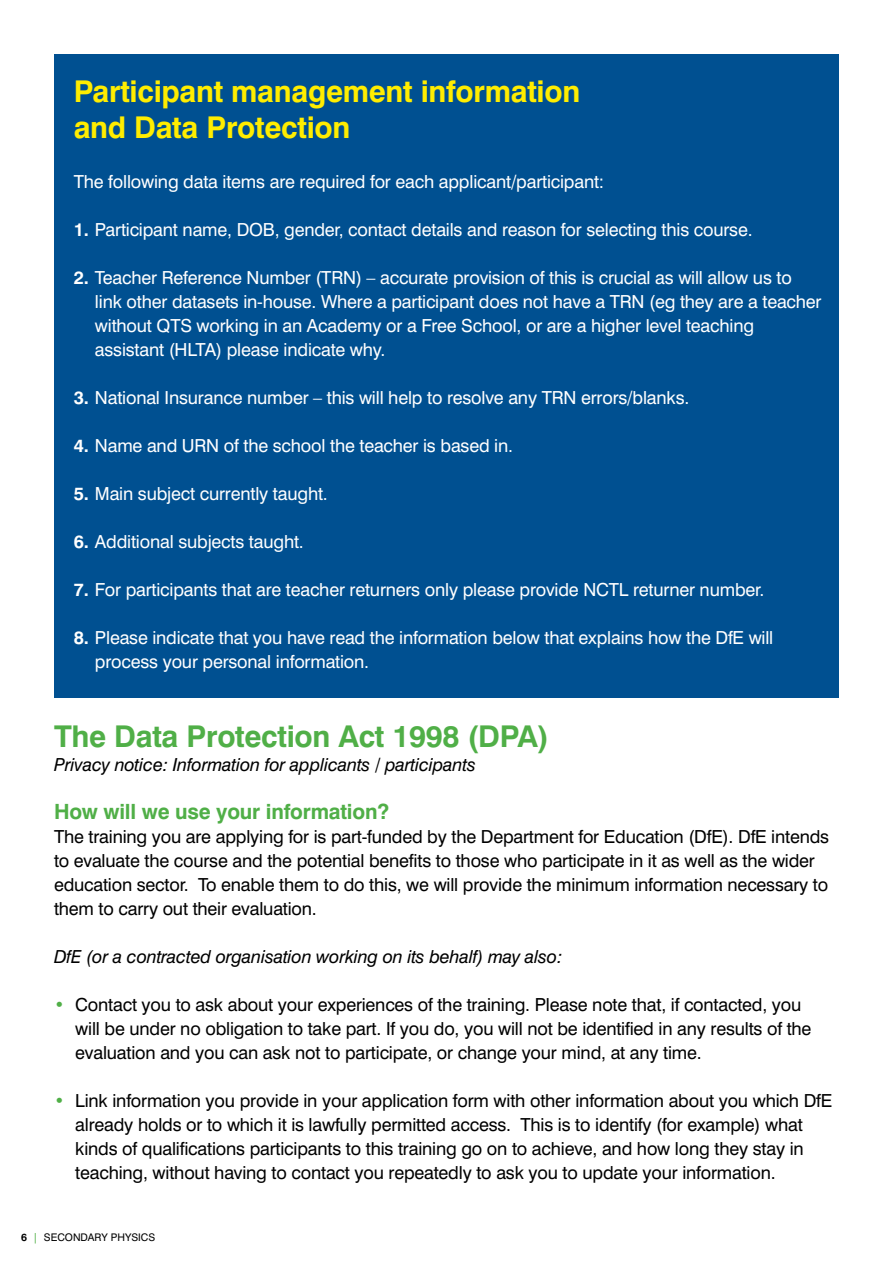
<style>
.page{position:relative;width:893px;height:1263px;background:#fff}
.page>*{position:absolute;margin:0;border:0;box-sizing:border-box;transform-origin:0 0}
.t1{font:700 30px/36px "Swiss 721 BT";letter-spacing:-.01em;color:#ffed00}
.t2{font:700 30px "Swiss 721 BT";letter-spacing:-.01em;color:#50af47}
.t3{font:700 21px "Swiss 721 BT";letter-spacing:-.01em;color:#50af47}
.t4{font:18px/24px "Swiss 721 BT";letter-spacing:-.01em;color:#000}
.t5{font:18px/24px "Swiss 721 BT";letter-spacing:-.01em;color:#fff}
.t6{font:italic 18px "Swiss 721 BT";letter-spacing:-.01em;color:#000}
.t7{font:10.5px "Swiss 721 BT";color:#000}
.s1{font-weight:700}
.s2{color:#50af47}
</style>
<div class="page">
<div style="left:54px;top:54px;width:785px;height:643px;background:#005091"></div>
<h1 class="t1" style="left:74px;top:73px;width:508px">Participant management information and Data Protection</h1>
<p class="t5" style="left:74px;top:169px;width:532px">The following data items are required for each applicant/participant:</p>
<p class="t5" style="left:74px;top:217px;width:680px"><span class="s1">1.</span> Participant name, DOB, gender, contact details and reason for selecting this course.</p>
<p class="t5" style="left:95px;top:265px;width:728px;text-indent:-21px"><span class="s1">2.</span> Teacher Reference Number (TRN) – accurate provision of this is crucial as will allow us to link other datasets in-house. Where a participant does not have a TRN (eg they are a teacher without QTS working in an Academy or a Free School, or are a higher level teaching assistant (HLTA) please indicate why.</p>
<p class="t5" style="left:74px;top:385px;width:617px"><span class="s1">3.</span> National Insurance number – this will help to resolve any TRN errors/blanks.</p>
<p class="t5" style="left:74px;top:433px;width:441px"><span class="s1">4.</span> Name and URN of the school the teacher is based in.</p>
<p class="t5" style="left:74px;top:481px;width:256px"><span class="s1">5.</span> Main subject currently taught.</p>
<p class="t5" style="left:74px;top:529px;width:232px"><span class="s1">6.</span> Additional subjects taught.</p>
<p class="t5" style="left:74px;top:577px;width:692px"><span class="s1">7.</span> For participants that are teacher returners only please provide NCTL returner number.</p>
<p class="t5" style="left:95px;top:625px;width:680px;text-indent:-21px"><span class="s1">8.</span> Please indicate that you have read the information below that explains how the DfE will process your personal information.</p>
<h1 class="t2" style="left:54px;top:718px;width:496px">The Data Protection Act 1998 (DPA)</h1>
<p class="t6" style="left:54px;top:754px;width:423px">Privacy notice: Information for applicants / participants</p>
<p class="t3" style="left:54px;top:799px;width:337px">How will we use your information?</p>
<p class="t4" style="left:54px;top:824px;width:777px">The training you are applying for is part-funded by the Department for Education (DfE). DfE intends to evaluate the course and the potential benefits to those who participate in it as well as the wider education sector. To enable them to do this, we will provide the minimum information necessary to them to carry out their evaluation.</p>
<p class="t6" style="left:54px;top:946px;width:510px">DfE (or a contracted organisation working on its behalf) may also:</p>
<p class="t4" style="left:75px;top:992px;width:738px;text-indent:-21px"><span class="s2">•</span> Contact you to ask about your experiences of the training. Please note that, if contacted, you will be under no obligation to take part. If you do, you will not be identified in any results of the evaluation and you can ask not to participate, or change your mind, at any time.</p>
<p class="t4" style="left:75px;top:1088px;width:758px;text-indent:-21px"><span class="s2">•</span> Link information you provide in your application form with other information about you which DfE already holds or to which it is lawfully permitted access. This is to identify (for example) what kinds of qualifications participants to this training go on to achieve, and how long they stay in teaching, without having to contact you repeatedly to ask you to update your information.</p>
<p class="t7" style="left:21px;top:1231px;width:136px"><span class="s1">6</span> <span class="s2">|</span> SECONDARY PHYSICS</p>
</div>
